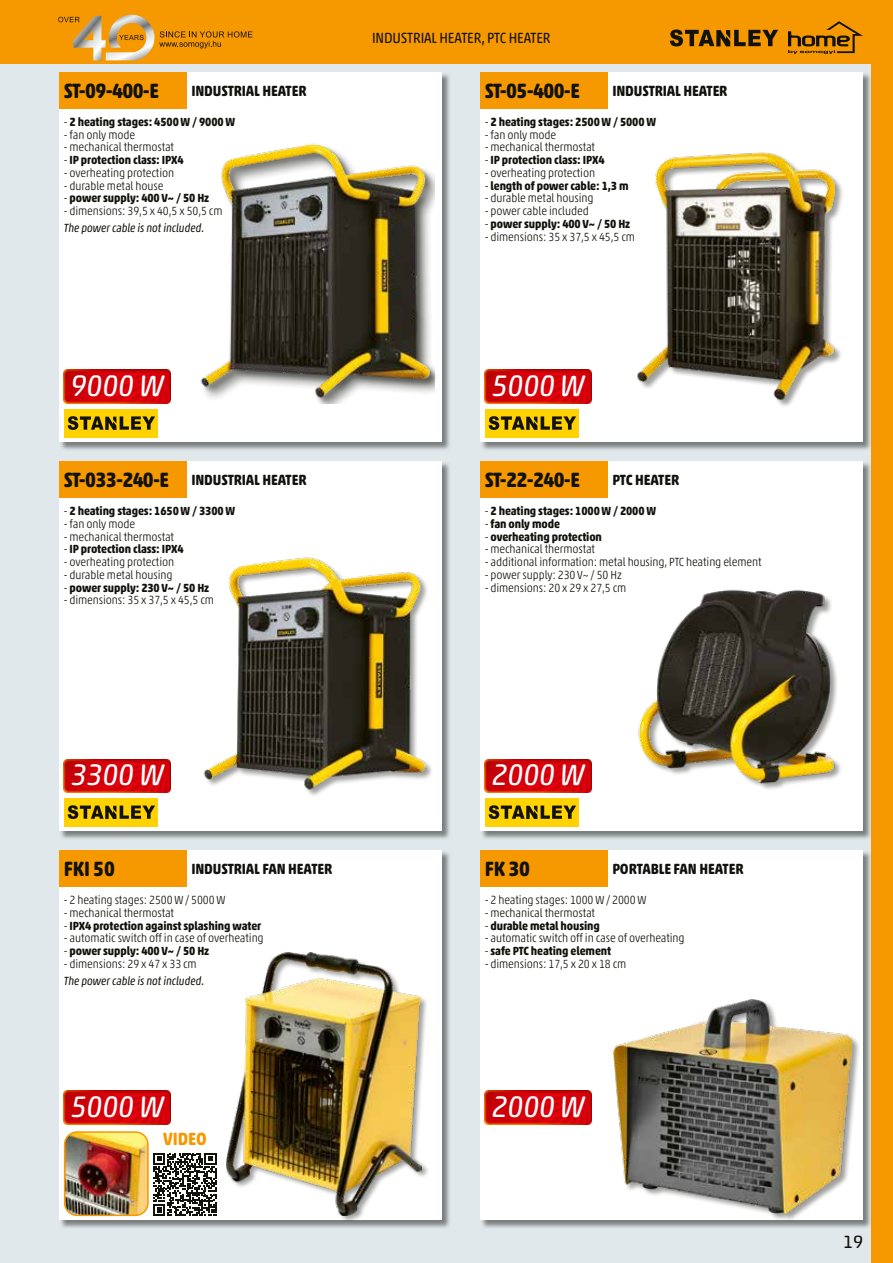
<style>
.page{position:relative;width:893px;height:1263px;background:#e1e8ec}
.page>*{position:absolute;margin:0;border:0;box-sizing:border-box;transform-origin:0 0}
.t1{font:italic 30.15px "Akko Rounded Pro";letter-spacing:-.015em;color:#fff}
.t2{font:700 21px "Akko Rounded Pro";letter-spacing:-.035em;color:#12120d;scale:.9 1}
.t3{font:700 18px "Akko Rounded Pro";letter-spacing:-.01em;color:#f69800;scale:.9 1}
.t4{font:18px "Akko Rounded Pro";color:#12120d}
.t5{font:700 15px "Akko Rounded Pro";letter-spacing:-.01em;color:#12120d;scale:.9 1}
.t6{font:15px "Akko Rounded Pro";letter-spacing:-.01em;color:#12120d;scale:.9 1}
.t7{font:300 12px "Akko Rounded Pro";letter-spacing:-.01em;color:#12120d;scale:.9 1}
.t8{font:700 12px "Akko Rounded Pro";letter-spacing:-.01em;color:#12120d;scale:.9 1}
.t9{font:italic 12px "Akko Rounded Pro";letter-spacing:-.01em;color:#12120d;scale:.9 1}
.s1{font-weight:300}
.s2{font-size:21px}
</style>
<div class="page">
<div style="left:0;top:0;width:893px;height:64px;background:#f69800"></div>
<div style="left:872px;top:0;width:21px;height:1263px;background:#f69800"></div>
<svg style="left:670px;top:30px;width:108px;height:16px"></svg>
<svg style="left:788px;top:21px;width:75px;height:33px"></svg>
<div style="left:59px;top:850px;width:392px;height:379px;background:#12120d;opacity:.5"></div>
<div style="left:60px;top:850px;width:382px;height:370px;background:#fff"></div>
<div style="left:480px;top:850px;width:392px;height:379px;background:#12120d;opacity:.5"></div>
<div style="left:480px;top:850px;width:383px;height:370px;background:#fff"></div>
<div style="left:226px;top:952px;width:204px;height:271px;background:#12120d;opacity:.4"></div>
<img style="left:226px;top:953px;width:195px;height:262px">
<img style="left:64px;top:1091px;width:106px;height:33px">
<img style="left:65px;top:1134px;width:83px;height:81px">
<div style="left:64px;top:1131px;width:85px;height:85px;border:2px solid #f69800;border-radius:12px"></div>
<svg style="left:153px;top:1153px;width:63px;height:63px"></svg>
<img style="left:485px;top:1091px;width:106px;height:33px">
<div style="left:613px;top:999px;width:247px;height:223px;background:#12120d;opacity:.4"></div>
<img style="left:613px;top:999px;width:239px;height:215px">
<div style="left:59px;top:72px;width:392px;height:379px;background:#12120d;opacity:.5"></div>
<div style="left:60px;top:72px;width:382px;height:370px;background:#fff"></div>
<div style="left:59px;top:461px;width:392px;height:379px;background:#12120d;opacity:.5"></div>
<div style="left:60px;top:461px;width:382px;height:370px;background:#fff"></div>
<div style="left:480px;top:72px;width:392px;height:379px;background:#12120d;opacity:.5"></div>
<div style="left:480px;top:72px;width:383px;height:370px;background:#fff"></div>
<div style="left:480px;top:461px;width:392px;height:379px;background:#12120d;opacity:.5"></div>
<div style="left:480px;top:461px;width:383px;height:370px;background:#fff"></div>
<img style="left:485px;top:759px;width:106px;height:33px">
<img style="left:638px;top:589px;width:203px;height:200px">
<img style="left:64px;top:759px;width:106px;height:33px">
<img style="left:203px;top:557px;width:229px;height:236px">
<img style="left:485px;top:370px;width:106px;height:33px">
<img style="left:64px;top:370px;width:106px;height:33px">
<div style="left:65px;top:409px;width:93px;height:28px;background:#ffd200"></div>
<svg style="left:68px;top:416px;width:87px;height:14px"></svg>
<div style="left:65px;top:798px;width:93px;height:28px;background:#ffd200"></div>
<svg style="left:68px;top:805px;width:87px;height:14px"></svg>
<div style="left:485px;top:409px;width:94px;height:28px;background:#ffd200"></div>
<svg style="left:489px;top:416px;width:87px;height:14px"></svg>
<div style="left:485px;top:798px;width:94px;height:28px;background:#ffd200"></div>
<svg style="left:489px;top:805px;width:87px;height:14px"></svg>
<img style="left:637px;top:152px;width:203px;height:252px">
<div style="left:201px;top:144px;width:237px;height:261px;background:#12120d;opacity:.4"></div>
<img style="left:200px;top:143px;width:234px;height:261px">
<svg style="left:58px;top:15px;width:194px;height:46px"></svg>
<div style="left:480px;top:850px;width:128px;height:37px;background:#f69800"></div>
<div style="left:60px;top:850px;width:127px;height:37px;background:#f69800"></div>
<div style="left:60px;top:72px;width:127px;height:36px;background:#f69800"></div>
<div style="left:60px;top:461px;width:127px;height:36px;background:#f69800"></div>
<div style="left:480px;top:72px;width:128px;height:36px;background:#f69800"></div>
<div style="left:480px;top:461px;width:128px;height:36px;background:#f69800"></div>
<h2 class="t2" style="left:64px;top:78px;width:107px">ST-09-400-E</h2>
<p class="t5" style="left:191px;top:82px;width:129px">INDUSTRIAL HEATER</p>
<p class="t8" style="left:64px;top:114px;width:192px"><span class="s1">-</span> 2 heating stages: 4500 W / 9000 W</p>
<p class="t7" style="left:64px;top:127px;width:81px">- fan only mode</p>
<p class="t7" style="left:64px;top:140px;width:124px">- mechanical thermostat</p>
<p class="t8" style="left:64px;top:153px;width:135px"><span class="s1">-</span> IP protection class: IPX4</p>
<p class="t7" style="left:64px;top:166px;width:124px">- overheating protection</p>
<p class="t7" style="left:64px;top:178px;width:112px">- durable metal house</p>
<p class="t8" style="left:64px;top:191px;width:163px"><span class="s1">-</span> power supply: 400 V~ / 50 Hz</p>
<p class="t7" style="left:64px;top:204px;width:178px">- dimensions: 39,5 x 40,5 x 50,5 cm</p>
<p class="t9" style="left:64px;top:221px;width:158px">The power cable is not included.</p>
<p class="t6" style="left:372px;top:29px;width:200px">INDUSTRIAL HEATER, PTC HEATER</p>
<h2 class="t2" style="left:485px;top:78px;width:107px">ST-05-400-E</h2>
<p class="t5" style="left:612px;top:82px;width:129px">INDUSTRIAL HEATER</p>
<p class="t8" style="left:485px;top:114px;width:192px"><span class="s1">-</span> 2 heating stages: 2500 W / 5000 W</p>
<p class="t7" style="left:485px;top:127px;width:81px">- fan only mode</p>
<p class="t7" style="left:485px;top:140px;width:124px">- mechanical thermostat</p>
<p class="t8" style="left:485px;top:153px;width:135px"><span class="s1">-</span> IP protection class: IPX4</p>
<p class="t7" style="left:485px;top:166px;width:124px">- overheating protection</p>
<p class="t8" style="left:485px;top:178px;width:161px"><span class="s1">-</span> length of power cable: 1,3 m</p>
<p class="t7" style="left:485px;top:191px;width:122px">- durable metal housing</p>
<p class="t7" style="left:485px;top:204px;width:117px">- power cable included</p>
<p class="t8" style="left:485px;top:216px;width:163px"><span class="s1">-</span> power supply: 400 V~ / 50 Hz</p>
<p class="t7" style="left:485px;top:229px;width:168px">- dimensions: 35 x 37,5 x 45,5 cm</p>
<h1 class="t1" style="left:71px;top:367px;width:95px">9000 W</h1>
<h1 class="t1" style="left:492px;top:367px;width:95px">5000 W</h1>
<p class="t5" style="left:64px;top:471px;width:271px"><span class="s2">ST-033-240-E</span> INDUSTRIAL HEATER</p>
<p class="t8" style="left:64px;top:503px;width:192px"><span class="s1">-</span> 2 heating stages: 1650 W / 3300 W</p>
<p class="t7" style="left:64px;top:516px;width:81px">- fan only mode</p>
<p class="t7" style="left:64px;top:529px;width:124px">- mechanical thermostat</p>
<p class="t8" style="left:64px;top:542px;width:135px"><span class="s1">-</span> IP protection class: IPX4</p>
<p class="t7" style="left:64px;top:555px;width:124px">- overheating protection</p>
<p class="t7" style="left:64px;top:567px;width:122px">- durable metal housing</p>
<p class="t8" style="left:64px;top:580px;width:163px"><span class="s1">-</span> power supply: 230 V~ / 50 Hz</p>
<p class="t7" style="left:64px;top:593px;width:168px">- dimensions: 35 x 37,5 x 45,5 cm</p>
<h2 class="t2" style="left:485px;top:467px;width:107px">ST-22-240-E</h2>
<p class="t5" style="left:612px;top:471px;width:76px">PTC HEATER</p>
<p class="t8" style="left:485px;top:503px;width:192px"><span class="s1">-</span> 2 heating stages: 1000 W / 2000 W</p>
<p class="t8" style="left:485px;top:516px;width:85px"><span class="s1">-</span> fan only mode</p>
<p class="t8" style="left:485px;top:529px;width:132px"><span class="s1">-</span> overheating protection</p>
<p class="t7" style="left:485px;top:542px;width:124px">- mechanical thermostat</p>
<p class="t7" style="left:485px;top:555px;width:309px">- additional information: metal housing, PTC heating element</p>
<p class="t7" style="left:485px;top:567px;width:154px">- power supply: 230 V~ / 50 Hz</p>
<p class="t7" style="left:485px;top:580px;width:159px">- dimensions: 20 x 29 x 27,5 cm</p>
<h1 class="t1" style="left:71px;top:757px;width:95px">3300 W</h1>
<h1 class="t1" style="left:492px;top:757px;width:95px">2000 W</h1>
<h2 class="t2" style="left:64px;top:856px;width:58px">FKI 50</h2>
<p class="t5" style="left:191px;top:860px;width:158px">INDUSTRIAL FAN HEATER</p>
<p class="t7" style="left:64px;top:893px;width:181px">- 2 heating stages: 2500 W / 5000 W</p>
<p class="t7" style="left:64px;top:905px;width:124px">- mechanical thermostat</p>
<p class="t8" style="left:64px;top:918px;width:221px"><span class="s1">-</span> IPX4 protection against splashing water</p>
<p class="t7" style="left:64px;top:931px;width:224px">- automatic switch off in case of overheating</p>
<p class="t8" style="left:64px;top:943px;width:163px"><span class="s1">-</span> power supply: 400 V~ / 50 Hz</p>
<p class="t7" style="left:64px;top:956px;width:149px">- dimensions: 29 x 47 x 33 cm</p>
<p class="t9" style="left:64px;top:973px;width:158px">The power cable is not included.</p>
<h1 class="t1" style="left:71px;top:1088px;width:95px">5000 W</h1>
<h3 class="t3" style="left:163px;top:1127px;width:50px">VIDEO</h3>
<h2 class="t2" style="left:485px;top:856px;width:52px">FK 30</h2>
<p class="t5" style="left:612px;top:860px;width:147px">PORTABLE FAN HEATER</p>
<p class="t7" style="left:485px;top:893px;width:181px">- 2 heating stages: 1000 W / 2000 W</p>
<p class="t7" style="left:485px;top:905px;width:124px">- mechanical thermostat</p>
<p class="t8" style="left:485px;top:918px;width:129px"><span class="s1">-</span> durable metal housing</p>
<p class="t7" style="left:485px;top:931px;width:224px">- automatic switch off in case of overheating</p>
<p class="t8" style="left:485px;top:943px;width:142px"><span class="s1">-</span> safe PTC heating element</p>
<p class="t7" style="left:485px;top:956px;width:159px">- dimensions: 17,5 x 20 x 18 cm</p>
<h1 class="t1" style="left:492px;top:1088px;width:95px">2000 W</h1>
<h3 class="t4" style="left:843px;top:1231px;width:22px">19</h3>
</div>
